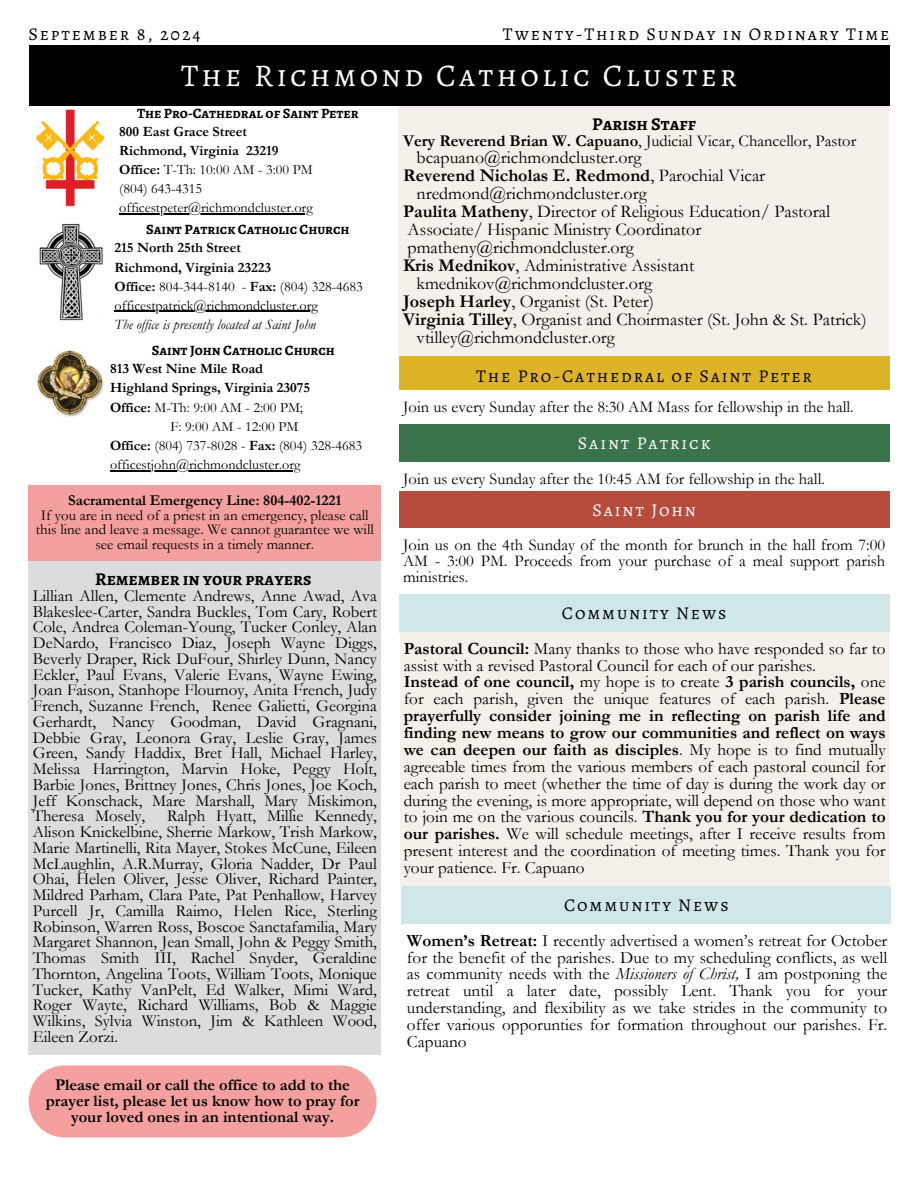
<style>
.page{position:relative;width:918px;height:1188px;background:#fff}
.page>*{position:absolute;margin:0;border:0;box-sizing:border-box;transform-origin:0 0}
.t1{font:31.65px "Alegreya SC";letter-spacing:.105em;color:#fff}
.t2{font:18px "Garamond";color:#000}
.t3{font:18px "Alegreya SC";letter-spacing:.105em;color:#000}
.t4{font:700 18px "Garamond";color:#000}
.t5{font:700 18px "Alegreya SC";color:#000}
.t6{font:18px "Alegreya SC";letter-spacing:.105em;color:#fff}
.t7{font:17.25px/16.8px "Garamond";color:#000}
.t8{font:16.8px/15.8px "Garamond";color:#000;text-align:justify}
.t9{font:16.5px/15.8px "Garamond";color:#000;text-align:justify}
.t10{font:700 16.5px/15.8px "Garamond";color:#000;text-align:center}
.t11{font:15px/14.7px "Garamond";color:#000;text-align:center}
.t12{font:700 15px "Garamond";color:#000}
.t13{font:14.25px "Garamond";color:#000}
.t14{font:700 14.25px "Garamond";color:#000}
.t15{font:700 14.25px "Alegreya SC";color:#000}
.t16{font:italic 14.25px "Garamond";color:#000}
.s1{font-weight:700}
.s2{font-weight:400}
.s3{font-style:italic}
</style>
<div class="page">
<div style="left:399px;top:105px;width:490px;height:252px;background:#f5f0ea"></div>
<img style="left:39px;top:223px;width:64px;height:98px">
<img style="left:36px;top:350px;width:68px;height:67px">
<hr style="left:110px;top:470px;width:191px;height:1px;background:#000">
<hr style="left:119px;top:213px;width:194px;height:1px;background:#000">
<hr style="left:115px;top:311px;width:203px;height:1px;background:#000">
<img style="left:34px;top:105px;width:73px;height:102px">
<div style="left:29px;top:45px;width:860px;height:60px;background:#000"></div>
<div style="left:29px;top:560px;width:352px;height:494px;background:#dcdcdf"></div>
<div style="left:29px;top:1065px;width:348px;height:72px;background:#f4a09e"></div>
<div style="left:29px;top:485px;width:352px;height:75px;background:#f4a09e"></div>
<div style="left:399px;top:357px;width:490px;height:38px;background:#ddb424"></div>
<div style="left:399px;top:390px;width:490px;height:34px;background:#fff"></div>
<div style="left:399px;top:424px;width:490px;height:38px;background:#397249"></div>
<div style="left:399px;top:491px;width:490px;height:38px;background:#b64a3b"></div>
<div style="left:399px;top:594px;width:490px;height:38px;background:#d0e7ea"></div>
<div style="left:400px;top:632px;width:489px;height:254px;background:#f5f0ea"></div>
<div style="left:402px;top:886px;width:489px;height:39px;background:#d0e7ea"></div>
<div style="left:403px;top:924px;width:488px;height:136px;background:#fff"></div>
<h3 class="t3" style="left:29px;top:21px;width:174px">September 8, 2024</h3>
<h3 class="t3" style="left:503px;top:21px;width:388px">Twenty-Third Sunday in Ordinary Time</h3>
<p class="t1" style="left:181px;top:54px;width:557px">The Richmond Catholic Cluster</p>
<p class="t15" style="left:137px;top:103px;width:223px">The Pro-Cathedral of Saint Peter</p>
<p class="t14" style="left:119px;top:123px;width:129px">800 East Grace Street</p>
<p class="t14" style="left:119px;top:142px;width:161px">Richmond, Virginia 23219</p>
<p class="t13" style="left:119px;top:161px;width:195px"><span class="s1">Office:</span> T-Th: 10:00 AM - 3:00 PM</p>
<p class="t13" style="left:119px;top:181px;width:85px">(804) 643-4315</p>
<p class="t13" style="left:119px;top:200px;width:195px">officestpeter@richmondcluster.org</p>
<p class="t15" style="left:146px;top:220px;width:205px">Saint Patrick Catholic Church</p>
<p class="t14" style="left:115px;top:240px;width:128px">215 North 25th Street</p>
<p class="t14" style="left:115px;top:259px;width:158px">Richmond, Virginia 23223</p>
<p class="t13" style="left:115px;top:278px;width:250px"><span class="s1">Office:</span> 804-344-8140 - <span class="s1">Fax:</span> (804) 328-4683</p>
<p class="t13" style="left:115px;top:297px;width:205px">officestpatrick@richmondcluster.org</p>
<p class="t16" style="left:115px;top:317px;width:203px">The of ice is presently located at Saint John</p>
<p class="t15" style="left:152px;top:341px;width:185px">Saint John Catholic Church</p>
<p class="t14" style="left:110px;top:361px;width:155px">813 West Nine Mile Road</p>
<p class="t14" style="left:110px;top:380px;width:202px">Highland Springs, Virginia 23075</p>
<p class="t13" style="left:110px;top:399px;width:194px"><span class="s1">Office:</span> M-Th: 9:00 AM - 2:00 PM;</p>
<p class="t13" style="left:171px;top:418px;width:129px">F: 9:00 AM - 12:00 PM</p>
<p class="t13" style="left:110px;top:438px;width:254px"><span class="s1">Office:</span> (804) 737-8028 - <span class="s1">Fax:</span> (804) 328-4683</p>
<p class="t13" style="left:110px;top:457px;width:192px">officestjohn@richmondcluster.org</p>
<h3 class="t12" style="left:68px;top:492px;width:275px">Sacramental Emergency Line: 804-402-1221</h3>
<h3 class="t11" style="left:36px;top:508px;width:340px">If you are in need of a priest in an emergency, please call this line and leave a message. We cannot guarantee we will see email requests in a timely manner.</h3>
<p class="t5" style="left:95px;top:567px;width:218px">Remember in your prayers</p>
<p class="t8" style="left:33px;top:588px;width:346px">Lillian Allen, Clemente Andrews, Anne Awad, Ava Blakeslee-Carter, Sandra Buckles, Tom Cary, Robert Cole, Andrea Coleman-Young, Tucker Conley, Alan DeNardo, Francisco Diaz, Joseph Wayne Diggs, Beverly Draper, Rick DuFour, Shirley Dunn, Nancy Eckler, Paul Evans, Valerie Evans, Wayne Ewing, Joan Faison, Stanhope Flournoy, Anita French, Judy French, Suzanne French, Renee Galietti, Georgina Gerhardt, Nancy Goodman, David Gragnani, Debbie Gray, Leonora Gray, Leslie Gray, James Green, Sandy Haddix, Bret Hall, Michael Harley, Melissa Harrington, Marvin Hoke, Peggy Holt, Barbie Jones, Brittney Jones, Chris Jones, Joe Koch, Jeff Konschack, Mare Marshall, Mary Miskimon, Theresa Mosely,</p>
<p class="t8" style="left:33px;top:809px;width:346px;text-indent:134px">Ralph Hyatt, Millie Kennedy, Alison Knickelbine, Sherrie Markow, Trish Markow, Marie Martinelli, Rita Mayer, Stokes McCune, Eileen McLaughlin, A.R.Murray, Gloria Nadder, Dr Paul Ohai, Helen Oliver, Jesse Oliver, Richard Painter, Mildred Parham, Clara Pate, Pat Penhallow, Harvey Purcell Jr, Camilla Raimo, Helen Rice, Sterling Robinson, Warren Ross, Boscoe Sanctafamilia, Mary Margaret Shannon, Jean Small, John &amp; Peggy Smith, Thomas Smith III, Rachel Snyder, Geraldine Thornton, Angelina Toots, William Toots, Monique Tucker, Kathy VanPelt, Ed Walker, Mimi Ward, Roger Wayte, Richard Williams, Bob &amp; Maggie Wilkins, Sylvia Winston, Jim &amp; Kathleen Wood, Eileen Zorzi.</p>
<h3 class="t10" style="left:46px;top:1077px;width:315px">Please email or call the office to add to the prayer list, please let us know how to pray for your loved ones in an intentional way.</h3>
<h3 class="t5" style="left:592px;top:112px;width:105px">Parish Staff</h3>
<h3 class="t9" style="left:403px;top:133px;width:455px"><span class="s1">Very Reverend Brian W. Capuano</span>, Judicial Vicar, Chancellor, Pastor</h3>
<h3 class="t2" style="left:417px;top:147px;width:226px">bcapuano@richmondcluster.org</h3>
<h3 class="t4" style="left:403px;top:165px;width:364px">Reverend Nicholas E. Redmond<span class="s2">, Parochial Vicar</span></h3>
<h3 class="t2" style="left:417px;top:183px;width:232px">nredmond@richmondcluster.org</h3>
<h3 class="t2" style="left:403px;top:201px;width:429px"><span class="s1">Paulita Matheny</span>, Director of Religious Education/ Pastoral</h3>
<h3 class="t2" style="left:408px;top:219px;width:295px">Associate/ Hispanic Ministry Coordinator</h3>
<h3 class="t2" style="left:408px;top:237px;width:228px">pmatheny@richmondcluster.org</h3>
<h3 class="t2" style="left:403px;top:255px;width:293px"><span class="s1">Kris Mednikov</span>, Administrative Assistant</h3>
<h3 class="t2" style="left:417px;top:273px;width:237px">kmednikov@richmondcluster.org</h3>
<h3 class="t2" style="left:403px;top:291px;width:252px"><span class="s1">Joseph Harley</span>, Organist (St. Peter)</h3>
<h3 class="t2" style="left:403px;top:309px;width:465px"><span class="s1">Virginia Tilley</span>, Organist and Choirmaster (St. John &amp; St. Patrick)</h3>
<h3 class="t2" style="left:417px;top:327px;width:200px">vtilley@richmondcluster.org</h3>
<p class="t3" style="left:476px;top:363px;width:338px">The Pro-Cathedral of Saint Peter</p>
<h3 class="t9" style="left:403px;top:399px;width:452px">Join us every Sunday after the 8:30 AM Mass for fellowship in the hall.</h3>
<p class="t6" style="left:578px;top:431px;width:134px">Saint Patrick</p>
<h3 class="t9" style="left:403px;top:471px;width:423px">Join us every Sunday after the 10:45 AM for fellowship in the hall.</h3>
<p class="t6" style="left:592px;top:498px;width:105px">Saint John</p>
<h3 class="t9" style="left:403px;top:537px;width:484px">Join us on the 4th Sunday of the month for brunch in the hall from 7:00<br>AM - 3:00 PM. Proceeds from your purchase of a meal support parish ministries.</h3>
<p class="t3" style="left:562px;top:600px;width:166px">Community News</p>
<h3 class="t7" style="left:404px;top:640px;width:484px"><span class="s1">Pastoral Council:</span> Many thanks to those who have responded so far to assist with a revised Pastoral Council for each of our parishes.<br><span class="s1">Instead of one council,</span> my hope is to create <span class="s1">3 parish councils,</span> one for each parish, given the unique features of each parish. <span class="s1">Please prayerfully consider joining me in reflecting on parish life and finding new means to grow our communities and reflect on ways we can deepen our faith as disciples</span>. My hope is to find mutually agreeable times from the various members of each pastoral council for each parish to meet (whether the time of day is during the work day or during the evening, is more appropriate, will depend on those who want to join me on the various councils. <span class="s1">Thank you for your dedication to our parishes.</span> We will schedule meetings, after I receive results from present interest and the coordination of meeting times. Thank you for your patience. Fr. Capuano</h3>
<p class="t3" style="left:564px;top:893px;width:166px">Community News</p>
<h3 class="t7" style="left:407px;top:932px;width:482px;text-align:justify"><span class="s1">Women’s Retreat:</span> I recently advertised a women’s retreat for October for the benefit of the parishes. Due to my scheduling conflicts, as well as community needs with the <span class="s3">Missioners of Christ,</span> I am postponing the retreat until a later date, possibly Lent. Thank you for your understanding, and flexibility as we take strides in the community to offer various opporunties for formation throughout our parishes. Fr.<br>Capuano</h3>
</div>
